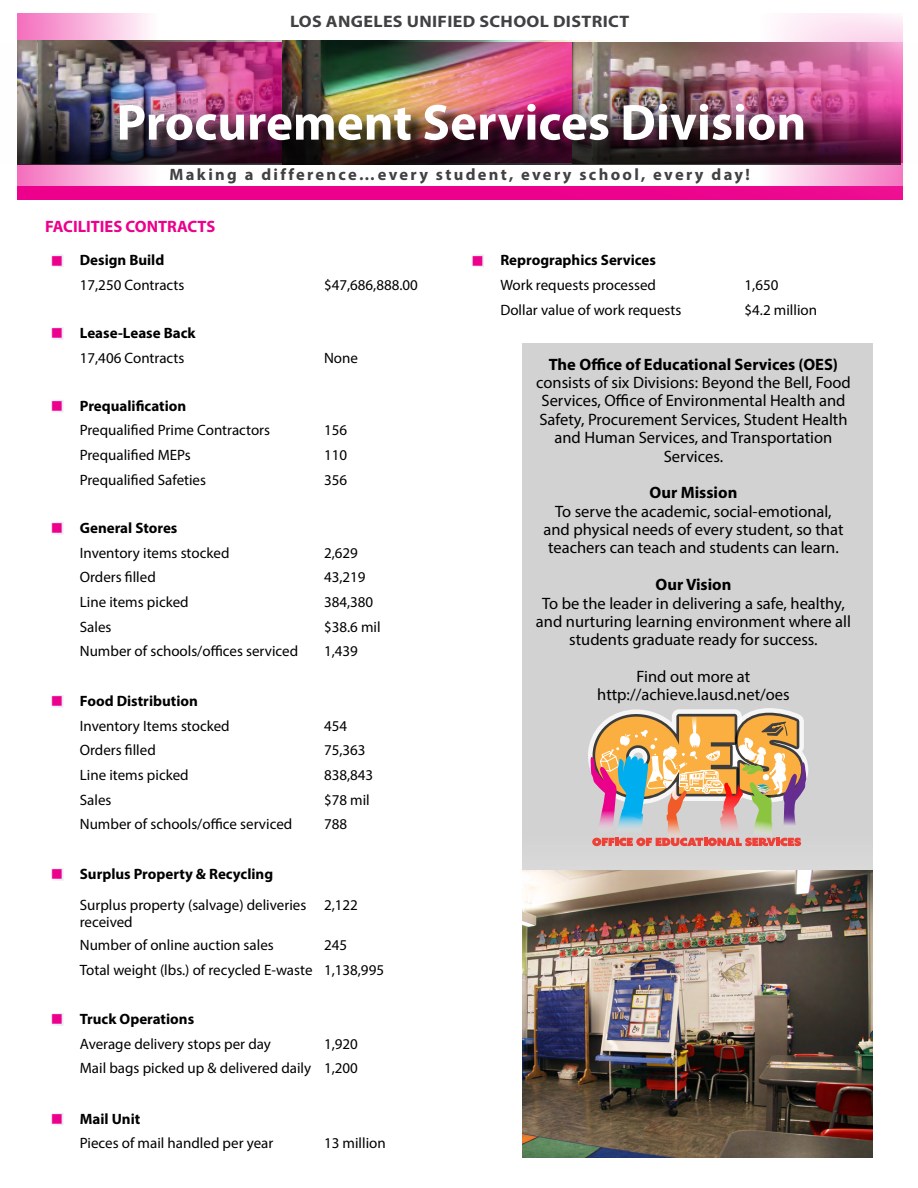
<style>
.page{position:relative;width:918px;height:1188px;background:#fff}
.page>*{position:absolute;margin:0;border:0;box-sizing:border-box;transform-origin:0 0}
.t1{font:700 51px "Myriad Pro";color:#fff}
.t2{font:700 16.65px "Myriad Pro";letter-spacing:.02em;color:#414042;scale:1.08 1}
.t3{font:16.5px/18.5px "Myriad Pro";color:#000;text-align:center}
.t4{font:700 16.5px "Myriad Pro";color:#000}
.t5{font:700 16.5px "Myriad Pro";letter-spacing:.14em;color:#414042}
.t6{font:700 16.5px "Myriad Pro";color:#ec008c}
.t7{font:15px/24.8px "Myriad Pro";color:#000}
.t8{font:700 15px/24.8px "Myriad Pro";color:#000}
.s1{color:#ec008c}
.s2{font-weight:700}
.s3{font-weight:400}
</style>
<div class="page">
<div style="left:17px;top:14px;width:886px;height:186px;background:#ec008c"></div>
<svg style="left:17px;top:164px;width:437px;height:22px;background:#fde6f3"></svg>
<svg style="left:454px;top:164px;width:449px;height:22px;background:#fde8f4"></svg>
<svg style="left:17px;top:13px;width:437px;height:29px;background:#f7e2ee"></svg>
<svg style="left:454px;top:13px;width:449px;height:29px;background:#fdf7fa"></svg>
<img style="left:18px;top:41px;width:264px;height:62px">
<img style="left:760px;top:42px;width:143px;height:122px">
<img style="left:282px;top:41px;width:478px;height:62px">
<img style="left:18px;top:103px;width:883px;height:62px">
<div style="left:522px;top:343px;width:351px;height:731px;background:#d2d2d2"></div>
<img style="left:17px;top:42px;width:116px;height:122px">
<img style="left:523px;top:871px;width:350px;height:287px">
<div style="left:122px;top:107px;width:699px;height:52px;background:#000;opacity:.75"></div>
<div style="left:51px;top:255px;width:12px;height:12px;border:3px solid #fff"></div>
<div style="left:51px;top:327px;width:12px;height:13px;border:3px solid #fff"></div>
<div style="left:51px;top:400px;width:12px;height:12px;border:3px solid #fff"></div>
<div style="left:51px;top:522px;width:12px;height:13px;border:3px solid #fff"></div>
<div style="left:51px;top:695px;width:12px;height:13px;border:3px solid #fff"></div>
<div style="left:51px;top:868px;width:12px;height:13px;border:3px solid #fff"></div>
<div style="left:51px;top:1013px;width:12px;height:13px;border:3px solid #fff"></div>
<div style="left:51px;top:1113px;width:12px;height:12px;border:3px solid #fff"></div>
<div style="left:471px;top:255px;width:13px;height:12px;border:3px solid #fff"></div>
<svg style="left:588px;top:708px;width:220px;height:138px"></svg>
<p class="t2" style="left:290px;top:11px;width:316px">LOS ANGELES UNIFIED SCHOOL DISTRICT</p>
<h1 class="t1" style="left:117px;top:89px;width:691px">Procurement Services Division</h1>
<p class="t5" style="left:170px;top:164px;width:582px">Making a difference…every student, every school, every day!</p>
<p class="t6" style="left:45px;top:216px;width:172px">FACILITIES CONTRACTS</p>
<p class="t7" style="left:80px;top:248px;width:106px;text-indent:-29px"><span class="s1">■</span> <span class="s2">Design Build<br></span>17,250 Contracts</p>
<p class="t8" style="left:80px;top:320px;width:117px;text-indent:-29px"><span class="s1">■</span> Lease-Lease Back<br><span class="s3">17,406 Contracts</span></p>
<p class="t7" style="left:80px;top:393px;width:192px;text-indent:-29px"><span class="s1">■</span> <span class="s2">Prequalification<br></span>Prequalified Prime Contractors</p>
<p class="t7" style="left:324px;top:272px;width:95px">$47,686,888.00</p>
<p class="t7" style="left:324px;top:345px;width:35px">None</p>
<p class="t7" style="left:324px;top:418px;width:25px">156</p>
<p class="t7" style="left:80px;top:442px;width:113px">Prequalified MEPs</p>
<p class="t7" style="left:324px;top:442px;width:25px">110</p>
<p class="t7" style="left:80px;top:467px;width:128px">Prequalified Safeties</p>
<p class="t7" style="left:324px;top:467px;width:25px">356</p>
<p class="t7" style="left:80px;top:515px;width:151px;text-indent:-29px"><span class="s1">■</span> <span class="s2">General Stores<br></span>Inventory items stocked</p>
<p class="t7" style="left:324px;top:540px;width:35px">2,629</p>
<p class="t7" style="left:80px;top:565px;width:77px">Orders filled</p>
<p class="t7" style="left:324px;top:565px;width:43px">43,219</p>
<p class="t7" style="left:80px;top:589px;width:110px">Line items picked</p>
<p class="t7" style="left:324px;top:589px;width:51px">384,380</p>
<p class="t7" style="left:80px;top:614px;width:33px">Sales</p>
<p class="t7" style="left:324px;top:614px;width:58px">$38.6 mil</p>
<p class="t7" style="left:80px;top:639px;width:220px">Number of schools/offices serviced</p>
<p class="t7" style="left:324px;top:639px;width:35px">1,439</p>
<p class="t7" style="left:80px;top:688px;width:151px;text-indent:-29px"><span class="s1">■</span> <span class="s2">Food Distribution<br></span>Inventory Items stocked</p>
<p class="t7" style="left:324px;top:713px;width:25px">454</p>
<p class="t7" style="left:80px;top:738px;width:77px">Orders filled</p>
<p class="t7" style="left:324px;top:738px;width:43px">75,363</p>
<p class="t7" style="left:80px;top:762px;width:110px">Line items picked</p>
<p class="t7" style="left:324px;top:762px;width:51px">838,843</p>
<p class="t7" style="left:80px;top:787px;width:33px">Sales</p>
<p class="t7" style="left:324px;top:787px;width:47px">$78 mil</p>
<p class="t7" style="left:80px;top:812px;width:214px">Number of schools/office serviced</p>
<p class="t7" style="left:324px;top:812px;width:25px">788</p>
<p class="t7" style="left:80px;top:858px;width:228px;line-height:31.2px;text-indent:-29px"><span class="s1">■</span> <span class="s2">Surplus Property &amp; Recycling<br></span>Surplus property (salvage) deliveries</p>
<p class="t7" style="left:80px;top:909px;width:54px">received</p>
<p class="t7" style="left:324px;top:892px;width:35px">2,122</p>
<p class="t7" style="left:80px;top:932px;width:195px">Number of online auction sales</p>
<p class="t7" style="left:80px;top:932px;width:306px;text-indent:244px">245<br>Total weight (lbs.) of recycled E-waste 1,138,995</p>
<p class="t7" style="left:80px;top:1006px;width:193px;text-indent:-29px"><span class="s1">■</span> <span class="s2">Truck Operations<br></span>Average delivery stops per day</p>
<p class="t7" style="left:80px;top:1031px;width:280px;text-align:right">1,920<br>Mail bags picked up &amp; delivered daily 1,200</p>
<p class="t7" style="left:80px;top:1106px;width:195px;text-indent:-29px"><span class="s1">■</span> <span class="s2">Mail Unit<br></span>Pieces of mail handled per year</p>
<p class="t7" style="left:324px;top:1131px;width:63px">13 million</p>
<p class="t8" style="left:472px;top:247px;width:186px;text-align:right"><span class="s1">■</span> Reprographics Services<br><span class="s3">Work requests processed</span></p>
<p class="t7" style="left:745px;top:272px;width:35px">1,650</p>
<p class="t7" style="left:500px;top:297px;width:183px">Dollar value of work requests</p>
<p class="t7" style="left:745px;top:297px;width:74px">$4.2 million</p>
<p class="t4" style="left:549px;top:353px;width:291px">The Office of Educational Services (OES)</p>
<p class="t3" style="left:536px;top:373px;width:316px">consists of six Divisions: Beyond the Bell, Food Services, Office of Environmental Health and Safety, Procurement Services, Student Health and Human Services, and Transportation Services.</p>
<p class="t4" style="left:650px;top:482px;width:89px">Our Mission</p>
<p class="t3" style="left:543px;top:502px;width:301px">To serve the academic, social-emotional, and physical needs of every student, so that teachers can teach and students can learn.</p>
<p class="t4" style="left:655px;top:574px;width:77px">Our Vision</p>
<p class="t3" style="left:536px;top:594px;width:317px">To be the leader in delivering a safe, healthy, and nurturing learning environment where all students graduate ready for success.</p>
<p class="t3" style="left:597px;top:667px;width:194px">Find out more at http://achieve.lausd.net/oes</p>
</div>
